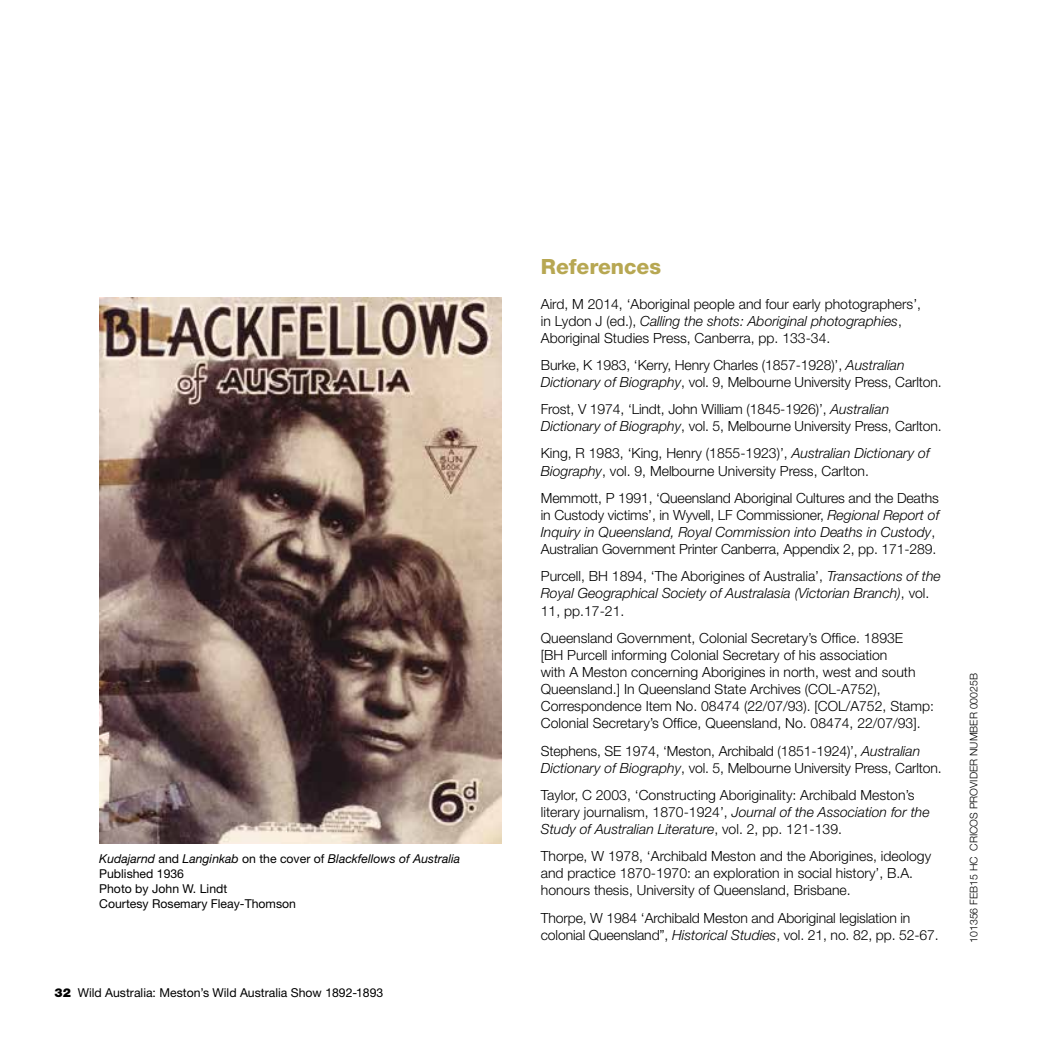
<style>
.page{position:relative;width:1042px;height:1042px;background:#fff}
.page>*{position:absolute;margin:0;border:0;box-sizing:border-box;transform-origin:0 0}
.t1{font:800 21px "Helvetica Neue";color:#b7a752}
.t2{font:300 14px/17.2px "Helvetica Neue";color:#000}
.t3{font:italic 300 14px/17.2px "Helvetica Neue";color:#000}
.t4{font:12.25px/14.9px "Helvetica Neue";color:#000}
.t5{font:300 10.5px "Helvetica Neue";color:#000}
.s1{font-style:italic}
.s2{font-weight:900}
.s3{font-style:normal}
</style>
<div class="page">
<img style="left:99px;top:298px;width:402px;height:545px">
<p class="t4" style="left:99px;top:851px;width:362px"><span class="s1">Kudajarnd</span> and <span class="s1">Langinkab</span> on the cover of <span class="s1">Blackfellows of Australia </span>Published 1936<br>Photo by John W. Lindt<br>Courtesy Rosemary Fleay-Thomson</p>
<p class="t4" style="left:55px;top:985px;width:330px"><span class="s2">32</span> Wild Australia: Meston’s Wild Australia Show 1892-1893</p>
<h1 class="t1" style="left:541px;top:254px;width:122px">References</h1>
<p class="t2" style="left:541px;top:295px;width:382px">Aird, M 2014, ‘Aboriginal people and four early photographers’, in Lydon J (ed.), <span class="s1">Calling the shots: Aboriginal photographies</span>,<br>Aboriginal Studies Press, Canberra, pp. 133-34.</p>
<p class="t2" style="left:541px;top:356px;width:402px">Burke, K 1983, ‘Kerry, Henry Charles (1857-1928)’, <span class="s1">Australian<br>Dictionary of Biography</span>, vol. 9, Melbourne University Press, Carlton.</p>
<p class="t2" style="left:541px;top:400px;width:402px">Frost, V 1974, ‘Lindt, John William (1845-1926)’, <span class="s1">Australian<br>Dictionary of Biography</span>, vol. 5, Melbourne University Press, Carlton.</p>
<p class="t2" style="left:541px;top:445px;width:390px">King, R 1983, ‘King, Henry (1855-1923)’, <span class="s1">Australian Dictionary of<br>Biography</span>, vol. 9, Melbourne University Press, Carlton.</p>
<p class="t2" style="left:541px;top:489px;width:400px">Memmott, P 1991, ‘Queensland Aboriginal Cultures and the Deaths in Custody victims’, in Wyvell, LF Commissioner, <span class="s1">Regional Report of Inquiry in Queensland, Royal Commission into Deaths in Custody</span>, Australian Government Printer Canberra, Appendix 2, pp. 171-289.</p>
<p class="t3" style="left:541px;top:567px;width:401px"><span class="s3">Purcell, BH 1894, ‘The Aborigines of Australia’,</span> Transactions of the<br>Royal Geographical Society of Australasia (Victorian Branch)<span class="s3">, vol.<br>11, pp.17-21.</span></p>
<p class="t2" style="left:541px;top:629px;width:395px">Queensland Government, Colonial Secretary’s Office. 1893E<br>[BH Purcell informing Colonial Secretary of his association<br>with A Meston concerning Aborigines in north, west and south Queensland.] In Queensland State Archives (COL-A752), Correspondence Item No. 08474 (22/07/93). [COL/A752, Stamp:<br>Colonial Secretary’s Office, Queensland, No. 08474, 22/07/93].</p>
<p class="t2" style="left:541px;top:741px;width:402px">Stephens, SE 1974, ‘Meston, Archibald (1851-1924)’, <span class="s1">Australian<br>Dictionary of Biography</span>, vol. 5, Melbourne University Press, Carlton.</p>
<p class="t2" style="left:541px;top:786px;width:390px">Taylor, C 2003, ‘Constructing Aboriginality: Archibald Meston’s literary journalism, 1870-1924’, <span class="s1">Journal of the Association for the<br>Study of Australian Literature</span>, vol. 2, pp. 121-139.</p>
<p class="t2" style="left:541px;top:847px;width:392px">Thorpe, W 1978, ‘Archibald Meston and the Aborigines, ideology and practice 1870-1970: an exploration in social history’, B.A. honours thesis, University of Queensland, Brisbane.</p>
<p class="t2" style="left:541px;top:908px;width:399px">Thorpe, W 1984 ‘Archibald Meston and Aboriginal legislation in colonial Queensland”, <span class="s1">Historical Studies</span>, vol. 21, no. 82, pp. 52-67.</p>
<p class="t5" style="left:967px;top:943px;width:271px;rotate:-90deg">101356 FEB15 HC CRICOS Provider Number 00025B</p>
</div>
